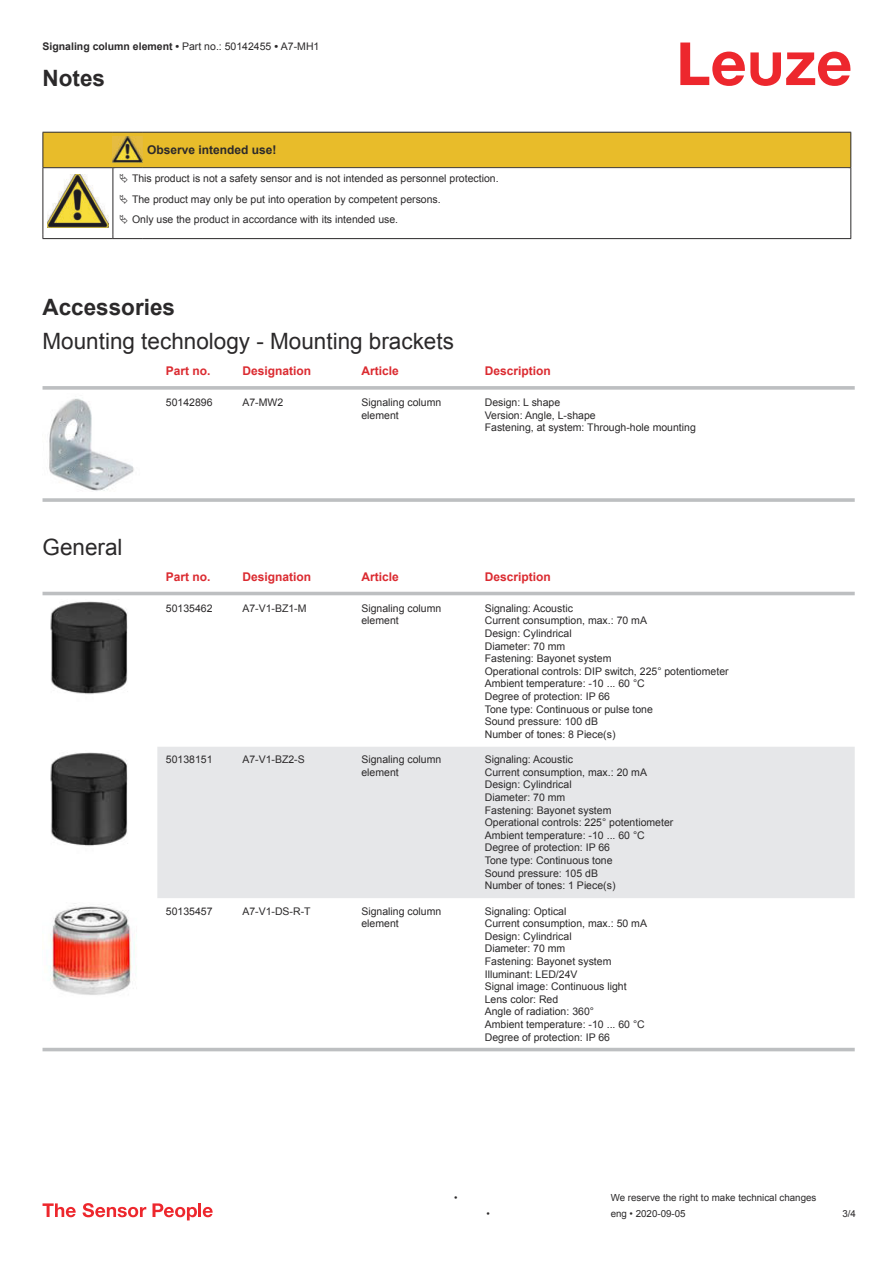
<style>
.page{position:relative;width:893px;height:1263px;background:#fff}
.page>*{position:absolute;margin:0;border:0;box-sizing:border-box;transform-origin:0 0}
.t1{font:22.5px "Arial";color:#2b292a}
.t2{font:700 22.5px "Arial";color:#2b292a}
.t3{font:700 12px "Arial";color:#db2a30}
.t4{font:700 12px "Arial";color:#2b292a}
.t5{font:10.5px/12.6px "Arial";color:#2b292a}
.t6{font:700 10.5px "Arial";color:#2b292a}
.t7{font:9.75px "Arial";color:#2b292a}
.s1{font-weight:400}
</style>
<div class="page">
<svg style="left:680px;top:43px;width:170px;height:43px"></svg>
<svg style="left:43px;top:386px;width:812px;height:4px;fill:#c2c4c6"></svg>
<hr style="left:43px;top:498px;width:812px;height:4px;background:#c7c9ca">
<img style="left:49px;top:398px;width:85px;height:93px">
<svg style="left:43px;top:591px;width:812px;height:461px"></svg>
<div style="left:157px;top:747px;width:698px;height:151px;background:#e6e7e9"></div>
<hr style="left:43px;top:592px;width:812px;height:3px;background:#bdbfc1">
<hr style="left:43px;top:1048px;width:812px;height:3px;background:#bdbfc1">
<img style="left:43px;top:599px;width:97px;height:107px">
<img style="left:43px;top:751px;width:97px;height:106px">
<img style="left:43px;top:902px;width:97px;height:98px">
<svg style="left:43px;top:1203px;width:33px;height:14px"></svg>
<svg style="left:83px;top:1203px;width:63px;height:14px"></svg>
<svg style="left:153px;top:1203px;width:44px;height:17px"></svg>
<hr style="left:198px;top:1203px;width:3px;height:14px;background:#ed272d">
<svg style="left:203px;top:1207px;width:10px;height:10px"></svg>
<hr style="left:43px;top:238px;width:70px;height:1px;background:#2b292a">
<hr style="left:113px;top:238px;width:30px;height:1px;background:#2b292a">
<hr style="left:143px;top:238px;width:708px;height:1px;background:#2b292a">
<svg style="left:43px;top:132px;width:808px;height:106px"></svg>
<p class="t6" style="left:43px;top:42px;width:278px">Signaling column element • <span class="s1">Part no.: 50142455</span> • <span class="s1">A7-MH1</span></p>
<h1 class="t2" style="left:43px;top:69px;width:64px">Notes</h1>
<p class="t4" style="left:147px;top:145px;width:131px">Observe intended use!</p>
<p class="t5" style="left:132px;top:170px;width:368px;line-height:20.2px">This product is not a safety sensor and is not intended as personnel protection.<br>The product may only be put into operation by competent persons.<br>Only use the product in accordance with its intended use.</p>
<h1 class="t2" style="left:43px;top:298px;width:134px">Accessories</h1>
<h1 class="t1" style="left:43px;top:333px;width:413px">Mounting technology - Mounting brackets</h1>
<p class="t3" style="left:166px;top:366px;width:46px">Part no.</p>
<p class="t3" style="left:242px;top:366px;width:70px">Designation</p>
<p class="t3" style="left:361px;top:366px;width:39px">Article</p>
<p class="t3" style="left:485px;top:366px;width:68px">Description</p>
<p class="t5" style="left:166px;top:397px;width:48px">50142896</p>
<p class="t5" style="left:242px;top:397px;width:42px">A7-MW2</p>
<p class="t5" style="left:361px;top:397px;width:81px">Signaling column element</p>
<p class="t5" style="left:485px;top:397px;width:213px">Design: L shape<br>Version: Angle, L-shape<br>Fastening, at system: Through-hole mounting</p>
<h1 class="t1" style="left:43px;top:538px;width:82px">General</h1>
<p class="t3" style="left:166px;top:572px;width:46px">Part no.</p>
<p class="t3" style="left:242px;top:572px;width:70px">Designation</p>
<p class="t3" style="left:361px;top:572px;width:39px">Article</p>
<p class="t3" style="left:485px;top:572px;width:68px">Description</p>
<p class="t5" style="left:166px;top:603px;width:48px">50135462</p>
<p class="t5" style="left:242px;top:603px;width:66px">A7-V1-BZ1-M</p>
<p class="t5" style="left:361px;top:603px;width:81px">Signaling column element</p>
<p class="t5" style="left:485px;top:603px;width:245px">Signaling: Acoustic<br>Current consumption, max.: 70 mA<br>Design: Cylindrical<br>Diameter: 70 mm<br>Fastening: Bayonet system<br>Operational controls: DIP switch, 225° potentiometer<br>Ambient temperature: -10 ... 60 °C<br>Degree of protection: IP 66<br>Tone type: Continuous or pulse tone<br>Sound pressure: 100 dB<br>Number of tones: 8 Piece(s)</p>
<p class="t5" style="left:166px;top:754px;width:48px">50138151</p>
<p class="t5" style="left:242px;top:754px;width:64px">A7-V1-BZ2-S</p>
<p class="t5" style="left:361px;top:754px;width:81px">Signaling column element</p>
<p class="t5" style="left:485px;top:754px;width:190px">Signaling: Acoustic<br>Current consumption, max.: 20 mA<br>Design: Cylindrical<br>Diameter: 70 mm<br>Fastening: Bayonet system<br>Operational controls: 225° potentiometer<br>Ambient temperature: -10 ... 60 °C<br>Degree of protection: IP 66<br>Tone type: Continuous tone<br>Sound pressure: 105 dB<br>Number of tones: 1 Piece(s)</p>
<p class="t5" style="left:166px;top:905px;width:48px">50135457</p>
<p class="t5" style="left:242px;top:905px;width:70px">A7-V1-DS-R-T</p>
<p class="t5" style="left:361px;top:905px;width:81px">Signaling column element</p>
<p class="t5" style="left:485px;top:905px;width:164px">Signaling: Optical<br>Current consumption, max.: 50 mA<br>Design: Cylindrical<br>Diameter: 70 mm<br>Fastening: Bayonet system<br>Illuminant: LED/24V<br>Signal image: Continuous light<br>Lens color: Red<br>Angle of radiation: 360°<br>Ambient temperature: -10 ... 60 °C<br>Degree of protection: IP 66</p>
<p class="t7" style="left:454px;top:1194px;width:5px">•</p>
<p class="t7" style="left:611px;top:1194px;width:207px">We reserve the right to make technical changes</p>
<p class="t7" style="left:486px;top:1210px;width:5px">•</p>
<p class="t7" style="left:611px;top:1210px;width:76px">eng • 2020-09-05</p>
<p class="t7" style="left:842px;top:1210px;width:15px">3 /4</p>
</div>
